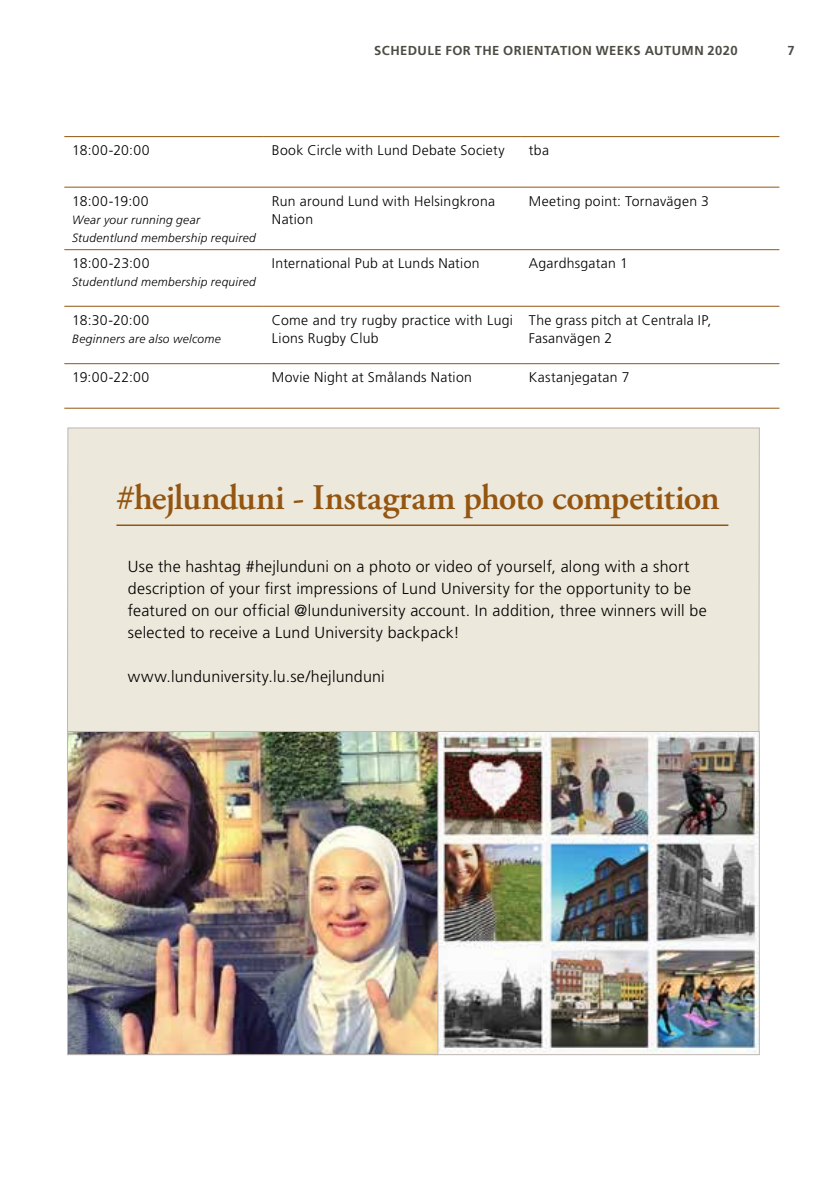
<style>
.page{position:relative;width:840px;height:1191px;background:#fff}
.page>*{position:absolute;margin:0;border:0;box-sizing:border-box;transform-origin:0 0}
.t1{font:600 36px "Adobe Garamond Pro";letter-spacing:-.015em;color:#945510}
.t2{font:300 16px/22px "Frutiger LT Std";letter-spacing:.015em;color:#000}
.t3{font:300 14px/18px "Frutiger LT Std";letter-spacing:.02em;color:#000}
.t4{font:700 13px "Frutiger LT Std";letter-spacing:.035em;color:#4d4c44}
.t5{font:italic 300 12px/18px "Frutiger LT Std";letter-spacing:.025em;color:#000}
</style>
<div class="page">
<hr style="left:64px;top:136px;width:200px;height:1px;background:#945510">
<hr style="left:520px;top:187px;width:259px;height:1px;background:#945510">
<hr style="left:64px;top:249px;width:200px;height:1px;background:#945510">
<hr style="left:64px;top:187px;width:200px;height:1px;background:#945510">
<hr style="left:264px;top:136px;width:256px;height:1px;background:#945510">
<hr style="left:520px;top:136px;width:259px;height:1px;background:#945510">
<hr style="left:264px;top:249px;width:256px;height:1px;background:#945510">
<hr style="left:520px;top:249px;width:259px;height:1px;background:#945510">
<hr style="left:64px;top:306px;width:200px;height:1px;background:#945510">
<hr style="left:64px;top:363px;width:200px;height:1px;background:#945510">
<hr style="left:64px;top:408px;width:200px;height:1px;background:#945510">
<hr style="left:264px;top:306px;width:256px;height:1px;background:#945510">
<hr style="left:520px;top:306px;width:259px;height:1px;background:#945510">
<hr style="left:264px;top:363px;width:256px;height:1px;background:#945510">
<hr style="left:520px;top:363px;width:259px;height:1px;background:#945510">
<hr style="left:264px;top:408px;width:256px;height:1px;background:#945510">
<hr style="left:520px;top:408px;width:259px;height:1px;background:#945510">
<hr style="left:264px;top:187px;width:256px;height:1px;background:#945510">
<div style="left:67px;top:428px;width:691px;height:304px;background:#ece8dc"></div>
<hr style="left:116px;top:524px;width:612px;height:2px;background:#945510">
<img style="left:69px;top:733px;width:688px;height:320px">
<div style="left:433px;top:731px;width:326px;height:324px;border:1px solid #beb7b3"></div>
<div style="left:67px;top:731px;width:371px;height:324px;border:1px solid #beb7b3"></div>
<p class="t4" style="left:374px;top:43px;width:365px">SCHEDULE FOR THE ORIENTATION WEEKS AUTUMN 2020</p>
<p class="t4" style="left:786px;top:43px;width:9px">7</p>
<p class="t3" style="left:72px;top:141px;width:79px">18:00-20:00</p>
<p class="t3" style="left:272px;top:141px;width:234px">Book Circle with Lund Debate Society</p>
<p class="t3" style="left:528px;top:141px;width:22px">tba</p>
<p class="t3" style="left:72px;top:192px;width:78px">18:00-19:00</p>
<p class="t5" style="left:72px;top:211px;width:185px">Wear your running gear<br>Studentlund membership required</p>
<p class="t3" style="left:272px;top:192px;width:224px">Run around Lund with Helsingkrona<br>Nation</p>
<p class="t3" style="left:528px;top:192px;width:181px">Meeting point: Tornavägen 3</p>
<p class="t3" style="left:72px;top:254px;width:79px">18:00-23:00</p>
<p class="t5" style="left:72px;top:273px;width:185px">Studentlund membership required</p>
<p class="t3" style="left:72px;top:311px;width:78px">18:30-20:00</p>
<p class="t5" style="left:72px;top:330px;width:150px">Beginners are also welcome</p>
<p class="t3" style="left:272px;top:254px;width:209px">International Pub at Lunds Nation</p>
<p class="t3" style="left:528px;top:254px;width:100px">Agardhsgatan 1</p>
<p class="t3" style="left:272px;top:311px;width:242px">Come and try rugby practice with Lugi<br>Lions Rugby Club</p>
<p class="t3" style="left:528px;top:311px;width:184px">The grass pitch at Centrala IP,<br>Fasanvägen 2</p>
<p class="t3" style="left:72px;top:368px;width:78px">19:00-22:00</p>
<p class="t3" style="left:272px;top:368px;width:201px">Movie Night at Smålands Nation</p>
<p class="t3" style="left:528px;top:368px;width:102px">Kastanjegatan 7</p>
<h1 class="t1" style="left:116px;top:476px;width:604px">#hejlunduni - Instagram photo competition</h1>
<p class="t2" style="left:128px;top:556px;width:580px">Use the hashtag #hejlunduni on a photo or video of yourself, along with a short description of your first impressions of Lund University for the opportunity to be featured on our official @lunduniversity account. In addition, three winners will be selected to receive a Lund University backpack!</p>
<p class="t2" style="left:128px;top:666px;width:258px">www.lunduniversity.lu.se/hejlunduni</p>
</div>
